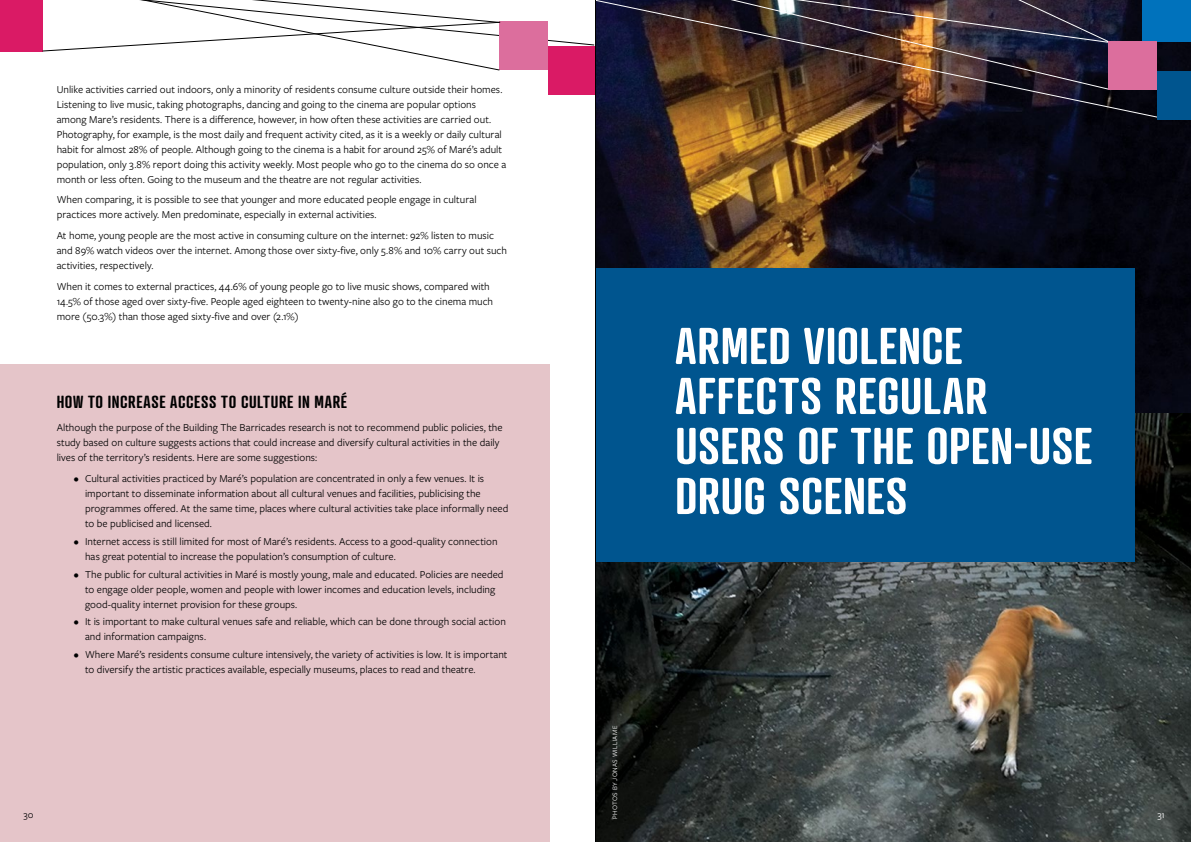
<style>
.page{position:relative;width:1191px;height:842px;background:#fff}
.page>*{position:absolute;margin:0;border:0;box-sizing:border-box;transform-origin:0 0}
.t1{font:600 50px/50px "Atrament";letter-spacing:.02em;color:#fff}
.t2{font:600 17px "Atrament";letter-spacing:.035em;color:#000}
.t3{font:11px/15px "Freight Sans Pro";color:#000}
.t4{font:10px "Freight Sans Pro";color:#000}
.t5{font:10px "Freight Sans Pro";color:#fff}
.t6{font:7px "Freight Sans Pro";letter-spacing:.05em;color:#fff}
</style>
<div class="page">
<div style="left:0;top:364px;width:549px;height:478px;background:#e5c5c9"></div>
<img style="left:596px;top:42px;width:595px;height:371px">
<img style="left:596px;top:413px;width:595px;height:429px">
<div style="left:595px;top:268px;width:540px;height:293px;background:#00558f"></div>
<div style="left:0;top:0;width:43px;height:51px;background:#da1a65"></div>
<div style="left:1142px;top:0;width:49px;height:42px;background:#0072bc"></div>
<svg style="left:33px;top:0;width:473px;height:71px"></svg>
<img style="left:506px;top:0;width:657px;height:119px">
<div style="left:1157px;top:72px;width:34px;height:48px;background:#00558f"></div>
<div style="left:1108px;top:41px;width:49px;height:49px;background:#dc6e9d"></div>
<hr style="left:595px;top:0;width:1px;height:842px;background:#000">
<p class="t3" style="left:57px;top:81px;width:451px">Unlike activities carried out indoors, only a minority of residents consume culture outside their homes.<br>Listening to live music, taking photographs, dancing and going to the cinema are popular options among Mare’s residents. There is a difference, however, in how often these activities are carried out.<br>Photography, for example, is the most daily and frequent activity cited, as it is a weekly or daily cultural habit for almost 28% of people. Although going to the cinema is a habit for around 25% of Maré’s adult population, only 3.8% report doing this activity weekly. Most people who go to the cinema do so once a month or less often. Going to the museum and the theatre are not regular activities.</p>
<p class="t3" style="left:57px;top:192px;width:421px">When comparing, it is possible to see that younger and more educated people engage in cultural practices more actively. Men predominate, especially in external activities.</p>
<p class="t3" style="left:57px;top:227px;width:452px">At home, young people are the most active in consuming culture on the internet: 92% listen to music and 89% watch videos over the internet. Among those over sixty-five, only 5.8% and 10% carry out such activities, respectively.</p>
<p class="t3" style="left:57px;top:278px;width:438px">When it comes to external practices, 44.6% of young people go to live music shows, compared with<br>14.5% of those aged over sixty-five. People aged eighteen to twenty-nine also go to the cinema much more (50.3%) than those aged sixty-five and over (2.1%)</p>
<h2 class="t2" style="left:57px;top:391px;width:292px">HOW TO INCREASE ACCESS TO CULTURE IN MARÉ</h2>
<p class="t3" style="left:57px;top:420px;width:447px">Although the purpose of the Building The Barricades research is not to recommend public policies, the study based on culture suggests actions that could increase and diversify cultural activities in the daily lives of the territory’s residents. Here are some suggestions:</p>
<p class="t3" style="left:85px;top:470px;width:425px;text-indent:-11px">• Cultural activities practiced by Maré’s population are concentrated in only a few venues. It is important to disseminate information about all cultural venues and facilities, publicising the programmes offered. At the same time, places where cultural activities take place informally need to be publicised and licensed.</p>
<p class="t3" style="left:85px;top:533px;width:414px;text-indent:-11px">• Internet access is still limited for most of Maré’s residents. Access to a good-quality connection has great potential to increase the population’s consumption of culture.</p>
<p class="t3" style="left:85px;top:566px;width:420px;text-indent:-11px">• The public for cultural activities in Maré is mostly young, male and educated. Policies are needed to engage older people, women and people with lower incomes and education levels, including good-quality internet provision for these groups.</p>
<p class="t3" style="left:85px;top:614px;width:422px;text-indent:-11px">• It is important to make cultural venues safe and reliable, which can be done through social action and information campaigns.</p>
<p class="t3" style="left:85px;top:647px;width:424px;text-indent:-11px">• Where Maré’s residents consume culture intensively, the variety of activities is low. It is important to diversify the artistic practices available, especially museums, places to read and theatre.</p>
<p class="t4" style="left:24px;top:808px;width:11px">30</p>
<h1 class="t1" style="left:675px;top:320px;width:418px">ARMED VIOLENCE<br>AFFECTS REGULAR<br>USERS OF THE OPEN-USE<br>DRUG SCENES</h1>
<p class="t6" style="left:610px;top:819px;width:95px;rotate:-90deg">PHOTOS BY JONAS WILLIAME</p>
<p class="t5" style="left:1157px;top:808px;width:9px">31</p>
</div>
